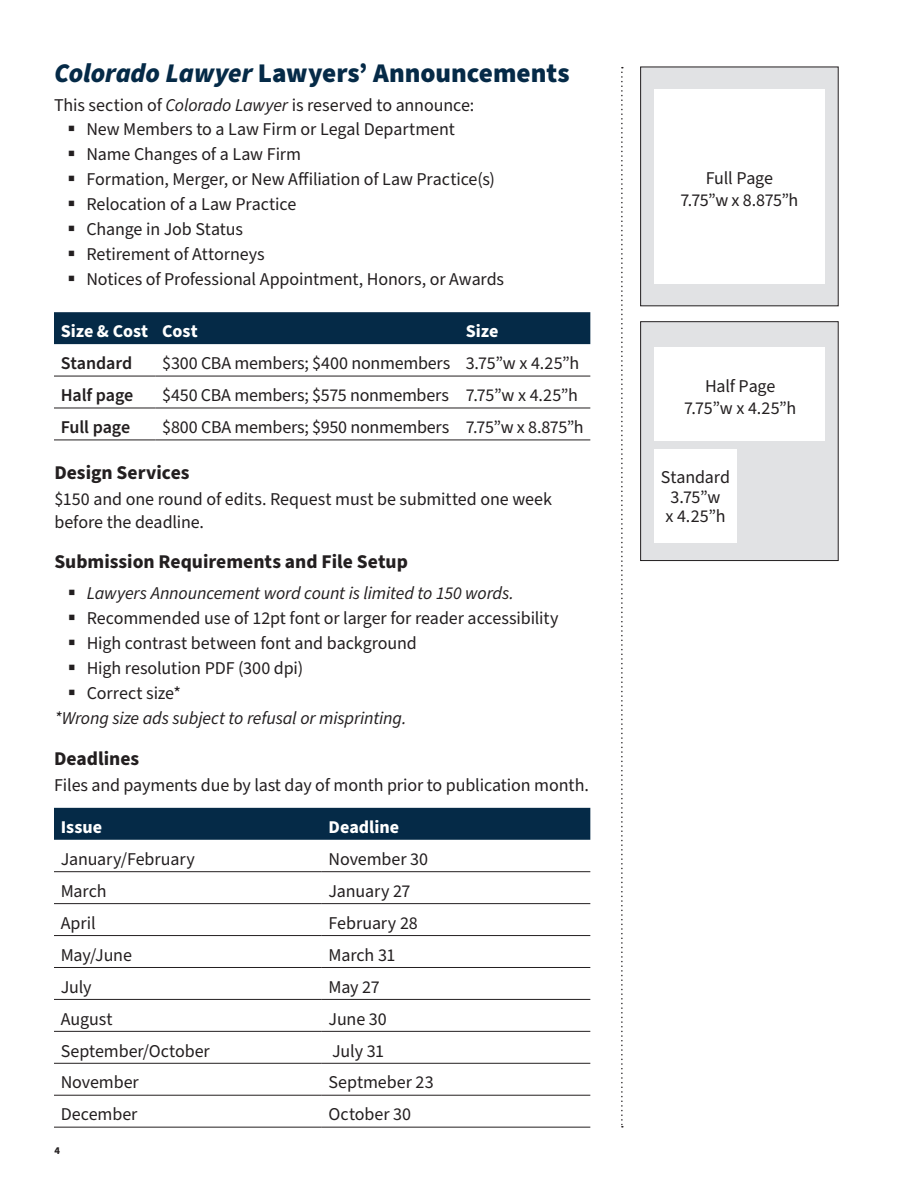
<style>
.page{position:relative;width:918px;height:1188px;background:#fff}
.page>*{position:absolute;margin:0;border:0;box-sizing:border-box;transform-origin:0 0}
._2nd_header{font:900 27px "Source Sans Pro";color:#052a47}
._2nd_header-2{font:700 19.5px "Source Sans Pro";color:#231f20}
.copy{font:18px/22.5px "Source Sans Pro";letter-spacing:-.005em;color:#231f20}
.copy-2{font:italic 18px "Source Sans Pro";letter-spacing:-.01em;color:#231f20}
.copy-3{font:700 18px "Source Sans Pro";color:#fff}
.copy-4{font:600 18px "Source Sans Pro";letter-spacing:-.005em;color:#231f20}
.t1{font:700 10.5px "Source Sans Pro";color:#231f20}
.s1{font-style:italic}
</style>
<div class="page">
<div style="left:54px;top:808px;width:536px;height:32px;background:#052a47"></div>
<hr style="left:54px;top:1127px;width:268px;height:1px;background:#231f20">
<hr style="left:322px;top:1127px;width:268px;height:1px;background:#231f20">
<hr style="left:54px;top:871px;width:268px;height:1px;background:#231f20">
<hr style="left:322px;top:871px;width:268px;height:1px;background:#231f20">
<hr style="left:54px;top:903px;width:268px;height:1px;background:#231f20">
<hr style="left:322px;top:903px;width:268px;height:1px;background:#231f20">
<hr style="left:54px;top:935px;width:268px;height:1px;background:#231f20">
<hr style="left:322px;top:935px;width:268px;height:1px;background:#231f20">
<hr style="left:54px;top:967px;width:268px;height:1px;background:#231f20">
<hr style="left:322px;top:967px;width:268px;height:1px;background:#231f20">
<hr style="left:54px;top:999px;width:268px;height:1px;background:#231f20">
<hr style="left:322px;top:999px;width:268px;height:1px;background:#231f20">
<hr style="left:54px;top:1031px;width:268px;height:1px;background:#231f20">
<hr style="left:322px;top:1031px;width:268px;height:1px;background:#231f20">
<hr style="left:54px;top:1063px;width:268px;height:1px;background:#231f20">
<hr style="left:322px;top:1063px;width:268px;height:1px;background:#231f20">
<hr style="left:54px;top:1095px;width:268px;height:1px;background:#231f20">
<hr style="left:322px;top:1095px;width:268px;height:1px;background:#231f20">
<div style="left:54px;top:312px;width:536px;height:32px;background:#052a47"></div>
<hr style="left:54px;top:376px;width:102px;height:1px;background:#231f20">
<hr style="left:156px;top:376px;width:303px;height:1px;background:#231f20">
<hr style="left:459px;top:376px;width:131px;height:1px;background:#231f20">
<hr style="left:54px;top:408px;width:102px;height:1px;background:#231f20">
<hr style="left:156px;top:408px;width:303px;height:1px;background:#231f20">
<hr style="left:459px;top:408px;width:131px;height:1px;background:#231f20">
<hr style="left:54px;top:440px;width:102px;height:1px;background:#231f20">
<hr style="left:156px;top:440px;width:303px;height:1px;background:#231f20">
<hr style="left:459px;top:440px;width:131px;height:1px;background:#231f20">
<svg style="left:621px;top:67px;width:2px;height:1061px"></svg>
<div style="left:641px;top:322px;width:197px;height:239px;background:#e1e2e4"></div>
<div style="left:640px;top:321px;width:199px;height:240px;border:1px solid #231f20"></div>
<div style="left:654px;top:449px;width:83px;height:94px;background:#fff"></div>
<div style="left:654px;top:348px;width:170px;height:93px;background:#fff"></div>
<div style="left:641px;top:67px;width:197px;height:239px;background:#e1e2e4"></div>
<div style="left:654px;top:89px;width:170px;height:195px;background:#fff"></div>
<p class="_2nd_header" style="left:54px;top:54px;width:517px"><span class="s1">Colorado Lawyer</span> Lawyers’ Announcements</p>
<p class="copy" style="left:54px;top:94px;width:422px">This section of <span class="s1">Colorado Lawyer</span> is reserved to announce:</p>
<p class="copy" style="left:86px;top:119px;width:370px">New Members to a Law Firm or Legal Department</p>
<p class="copy" style="left:86px;top:144px;width:216px">Name Changes of a Law Firm</p>
<p class="copy" style="left:86px;top:169px;width:410px">Formation, Merger, or New Affiliation of Law Practice(s)</p>
<p class="copy" style="left:86px;top:194px;width:212px">Relocation of a Law Practice</p>
<p class="copy" style="left:86px;top:219px;width:158px">Change in Job Status</p>
<p class="copy" style="left:86px;top:243px;width:180px">Retirement of Attorneys</p>
<p class="copy" style="left:86px;top:268px;width:419px">Notices of Professional Appointment, Honors, or Awards</p>
<p class="copy-3" style="left:61px;top:319px;width:89px">Size &amp; Cost</p>
<p class="copy-3" style="left:162px;top:319px;width:37px">Cost</p>
<p class="copy-3" style="left:466px;top:319px;width:34px">Size</p>
<p class="copy-4" style="left:61px;top:351px;width:73px">Standard</p>
<p class="copy" style="left:162px;top:353px;width:290px">$300 CBA members; $400 nonmembers</p>
<p class="copy" style="left:466px;top:353px;width:115px">3.75”w x 4.25”h</p>
<p class="copy-4" style="left:61px;top:383px;width:74px">Half page</p>
<p class="copy" style="left:162px;top:385px;width:288px">$450 CBA members; $575 nonmembers</p>
<p class="copy" style="left:466px;top:385px;width:114px">7.75”w x 4.25”h</p>
<p class="copy-4" style="left:61px;top:415px;width:71px">Full page</p>
<p class="copy" style="left:162px;top:417px;width:289px">$800 CBA members; $950 nonmembers</p>
<p class="copy" style="left:466px;top:417px;width:119px">7.75”w x 8.875”h</p>
<p class="_2nd_header-2" style="left:54px;top:460px;width:137px">Design Services</p>
<p class="copy" style="left:54px;top:489px;width:499px">$150 and one round of edits. Request must be submitted one week before the deadline.</p>
<p class="_2nd_header-2" style="left:54px;top:549px;width:355px">Submission Requirements and File Setup</p>
<p class="copy-2" style="left:87px;top:581px;width:429px">Lawyers Announcement word count is limited to 150 words.</p>
<p class="copy" style="left:87px;top:608px;width:473px">Recommended use of 12pt font or larger for reader accessibility</p>
<p class="copy" style="left:87px;top:633px;width:332px">High contrast between font and background</p>
<p class="copy" style="left:87px;top:658px;width:218px">High resolution PDF (300 dpi)</p>
<p class="copy" style="left:87px;top:683px;width:96px">Correct size*</p>
<p class="copy-2" style="left:54px;top:706px;width:354px">*Wrong size ads subject to refusal or misprinting.</p>
<p class="_2nd_header-2" style="left:54px;top:745px;width:87px">Deadlines</p>
<p class="copy" style="left:54px;top:774px;width:536px">Files and payments due by last day of month prior to publication month.</p>
<p class="copy-3" style="left:61px;top:815px;width:43px">Issue</p>
<p class="copy-3" style="left:329px;top:815px;width:72px">Deadline</p>
<p class="copy" style="left:61px;top:848px;width:136px">January/February</p>
<p class="copy" style="left:329px;top:848px;width:101px">November 30</p>
<p class="copy" style="left:61px;top:880px;width:47px">March</p>
<p class="copy" style="left:329px;top:880px;width:84px">January 27</p>
<p class="copy" style="left:61px;top:912px;width:36px">April</p>
<p class="copy" style="left:329px;top:912px;width:91px">February 28</p>
<p class="copy" style="left:61px;top:944px;width:73px">May/June</p>
<p class="copy" style="left:329px;top:944px;width:68px">March 31</p>
<p class="copy" style="left:61px;top:976px;width:32px">July</p>
<p class="copy" style="left:329px;top:976px;width:53px">May 27</p>
<p class="copy" style="left:61px;top:1008px;width:53px">August</p>
<p class="copy" style="left:329px;top:1008px;width:60px">June 30</p>
<p class="copy" style="left:61px;top:1040px;width:151px">September/October</p>
<p class="copy" style="left:332px;top:1040px;width:53px">July 31</p>
<p class="copy" style="left:61px;top:1072px;width:80px">November</p>
<p class="copy" style="left:329px;top:1072px;width:107px">Septmeber 23</p>
<p class="copy" style="left:61px;top:1104px;width:78px">December</p>
<p class="copy" style="left:329px;top:1104px;width:84px">October 30</p>
<p class="t1" style="left:54px;top:1143px;width:7px">4</p>
<p class="copy" style="left:706px;top:168px;width:69px">Full Page</p>
<p class="copy" style="left:681px;top:189px;width:119px">7.75”w x 8.875”h</p>
<p class="copy" style="left:705px;top:376px;width:72px">Half Page</p>
<p class="copy" style="left:684px;top:397px;width:114px">7.75”w x 4.25”h</p>
<p class="copy" style="left:661px;top:467px;width:71px">Standard</p>
<p class="copy" style="left:670px;top:486px;width:52px">3.75”w</p>
<p class="copy" style="left:666px;top:506px;width:61px">x 4.25”h</p>
</div>
